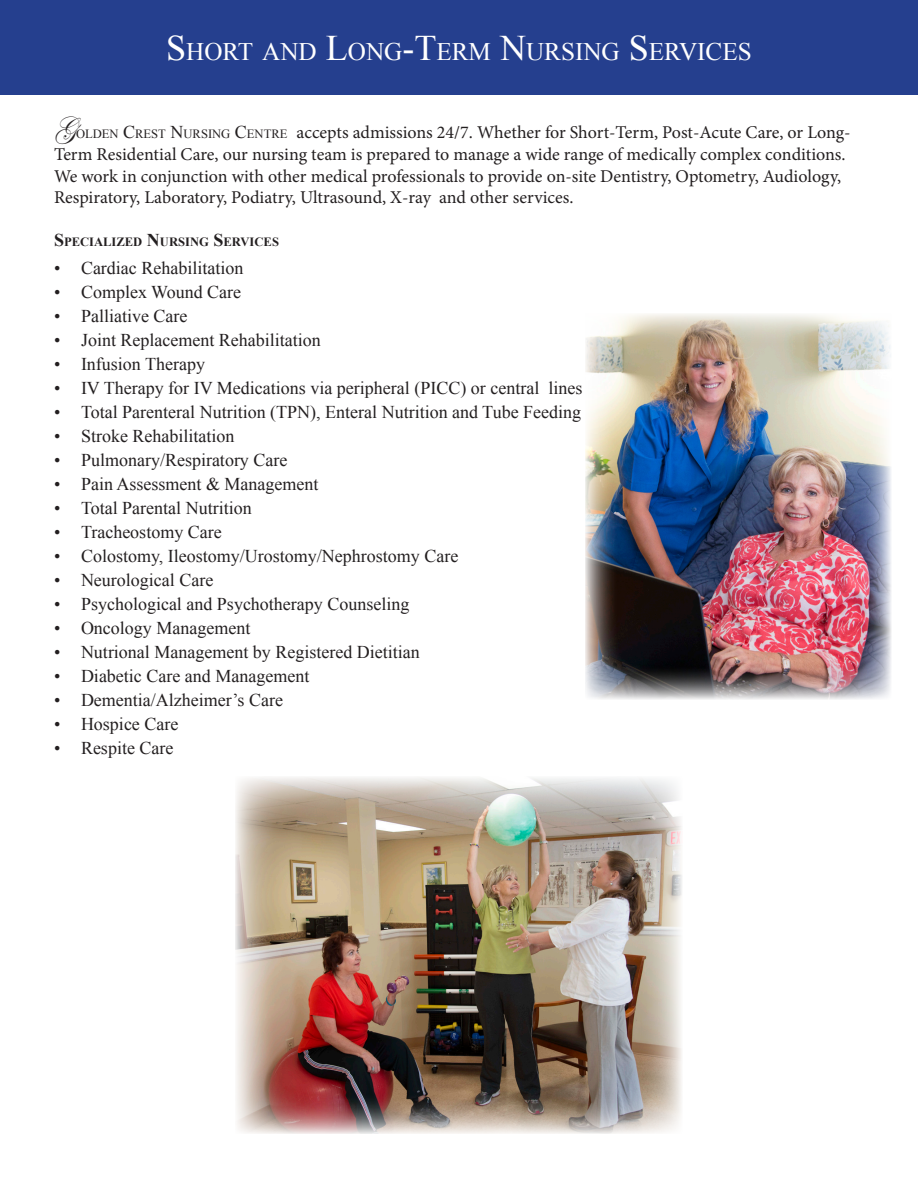
<style>
.page{position:relative;width:918px;height:1188px;background:#fff}
.page>*{position:absolute;margin:0;border:0;box-sizing:border-box;transform-origin:0 0}
.t1{font:30px "Edwardian Script ITC";color:#231f20}
.t2{font:25.2px "Times New Roman";color:#fff}
.t3{font:18px "Times New Roman";color:#231f20}
.t4{font:18px/21.6px "Minion Pro";color:#231f20}
.t5{font:700 12.6px "Times New Roman";color:#231f20}
.s1{font-size:36px}
.s2{font-family:"Times New Roman";font-size:12.6px}
.s3{font-family:"Times New Roman"}
.s4{font-size:18px}
</style>
<div class="page">
<div style="left:0;top:0;width:918px;height:94px;background:#253f8e"></div>
<img style="left:585px;top:314px;width:306px;height:386px">
<img style="left:235px;top:777px;width:447px;height:357px">
<p class="t2" style="left:166px;top:34px;width:584px"><span class="s1">S</span>HORT AND <span class="s1">L</span>ONG<span class="s1">-T</span>ERM <span class="s1">N</span>URSING <span class="s1">S</span>ERVICES</p>
<p class="t1" style="left:54px;top:113px;width:24px">G</p>
<p class="t4" style="left:54px;top:122px;width:798px;text-indent:22px"><span class="s2">OLDEN</span> <span class="s3">C</span><span class="s2">REST</span> <span class="s3">N</span><span class="s2">URSING</span> <span class="s3">C</span><span class="s2">ENTRE</span> accepts admissions 24/7. Whether for Short-Term, Post-Acute Care, or Long-Term Residential Care, our nursing team is prepared to manage a wide range of medically complex conditions.<br>We work in conjunction with other medical professionals to provide on-site Dentistry, Optometry, Audiology, Respiratory, Laboratory, Podiatry, Ultrasound, X-ray and other services.</p>
<p class="t5" style="left:54px;top:233px;width:225px"><span class="s4">S</span>PECIALIZED <span class="s4">N</span>URSING <span class="s4">S</span>ERVICES</p>
<p class="t3" style="left:54px;top:256px;width:191px">• Cardiac Rehabilitation</p>
<p class="t3" style="left:54px;top:280px;width:189px">• Complex Wound Care</p>
<p class="t3" style="left:54px;top:304px;width:135px">• Palliative Care</p>
<p class="t3" style="left:54px;top:328px;width:268px">• Joint Replacement Rehabilitation</p>
<p class="t3" style="left:54px;top:352px;width:153px">• Infusion Therapy</p>
<p class="t3" style="left:54px;top:376px;width:530px">• IV Therapy for IV Medications via peripheral (PICC) or central lines</p>
<p class="t3" style="left:54px;top:400px;width:529px">• Total Parenteral Nutrition (TPN), Enteral Nutrition and Tube Feeding</p>
<p class="t3" style="left:54px;top:424px;width:182px">• Stroke Rehabilitation</p>
<p class="t3" style="left:54px;top:448px;width:235px">• Pulmonary/Respiratory Care</p>
<p class="t3" style="left:54px;top:472px;width:266px">• Pain Assessment &amp; Management</p>
<p class="t3" style="left:54px;top:496px;width:199px">• Total Parental Nutrition</p>
<p class="t3" style="left:54px;top:520px;width:169px">• Tracheostomy Care</p>
<p class="t3" style="left:54px;top:544px;width:406px">• Colostomy, Ileostomy/Urostomy/Nephrostomy Care</p>
<p class="t3" style="left:54px;top:568px;width:161px">• Neurological Care</p>
<p class="t3" style="left:54px;top:592px;width:357px">• Psychological and Psychotherapy Counseling</p>
<p class="t3" style="left:54px;top:616px;width:198px">• Oncology Management</p>
<p class="t3" style="left:54px;top:640px;width:367px">• Nutrional Management by Registered Dietitian</p>
<p class="t3" style="left:54px;top:664px;width:257px">• Diabetic Care and Management</p>
<p class="t3" style="left:54px;top:688px;width:231px">• Dementia/Alzheimer’s Care</p>
<p class="t3" style="left:54px;top:712px;width:126px">• Hospice Care</p>
<p class="t3" style="left:54px;top:736px;width:121px">• Respite Care</p>
</div>
